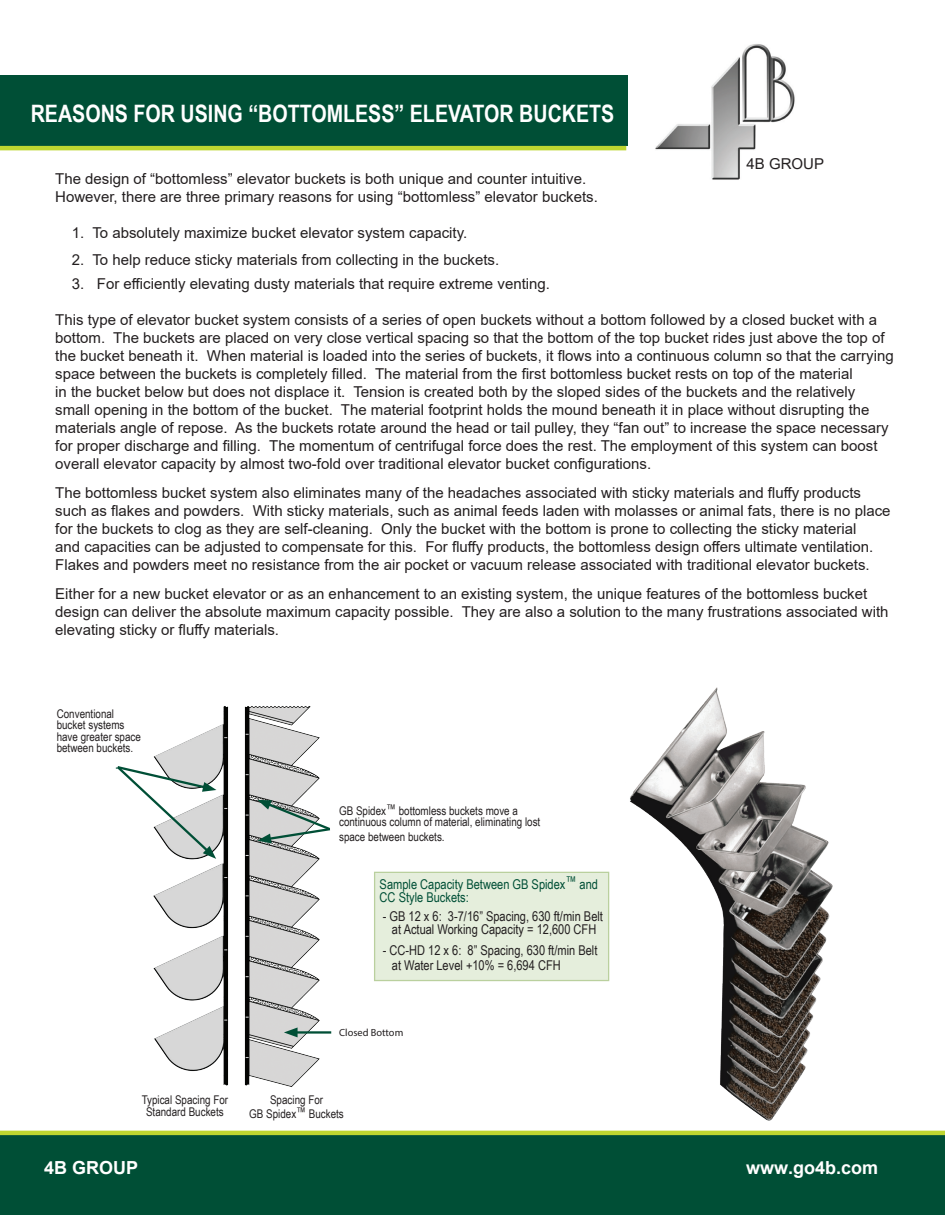
<style>
.page{position:relative;width:945px;height:1215px;background:#fff}
.page>*{position:absolute;margin:0;border:0;box-sizing:border-box;transform-origin:0 0}
.t1{font:700 24px "Arial Narrow";color:#fff}
.t2{font:700 18px "Arial";color:#fff}
.t3{font:15px/18px "Arial";color:#231f20}
.t4{font:13.5px "Arial Narrow";color:#231f20}
.t5{font:13.5px/12.9px "Arial Narrow";color:#004f36}
.t6{font:12px/11.6px "Arial Narrow";color:#231f20}
.t7{font:10.35px "Myriad Pro";color:#231f20}
.t8{font:7.2px "Myriad Pro";color:#004f36}
</style>
<div class="page">
<div style="left:0;top:76px;width:627px;height:70px;background:#004f36"></div>
<hr style="left:0;top:146px;width:626px;height:4px;background:#bed630">
<div style="left:0;top:1133px;width:945px;height:82px;background:#004f36"></div>
<hr style="left:0;top:1131px;width:945px;height:4px;background:#bed630">
<img style="left:655px;top:44px;width:140px;height:136px">
<img style="left:619px;top:687px;width:229px;height:444px">
<div style="left:374px;top:872px;width:235px;height:109px;background:#e5eedc;border:1px solid #bad09e"></div>
<img style="left:153px;top:706px;width:76px;height:380px">
<img style="left:244px;top:706px;width:76px;height:381px">
<hr style="left:293px;top:1031px;width:38px;height:3px;background:#004f36">
<svg style="left:284px;top:1027px;width:14px;height:10px"></svg>
<svg style="left:117px;top:764px;width:99px;height:95px"></svg>
<svg style="left:257px;top:800px;width:73px;height:43px"></svg>
<p class="t1" style="left:31px;top:96px;width:585px">REASONS FOR USING “BOTTOMLESS” ELEVATOR BUCKETS</p>
<p class="t3" style="left:747px;top:155px;width:79px">4B GROUP</p>
<p class="t3" style="left:55px;top:170px;width:533px">The design of “bottomless” elevator buckets is both unique and counter intuitive.</p>
<p class="t3" style="left:55px;top:188px;width:544px">However, there are three primary reasons for using “bottomless” elevator buckets.</p>
<p class="t3" style="left:72px;top:224px;width:397px">1. To absolutely maximize bucket elevator system capacity.</p>
<p class="t3" style="left:72px;top:251px;width:429px">2. To help reduce sticky materials from collecting in the buckets.</p>
<p class="t3" style="left:72px;top:275px;width:480px">3. For efficiently elevating dusty materials that require extreme venting.</p>
<p class="t3" style="left:55px;top:311px;width:840px">This type of elevator bucket system consists of a series of open buckets without a bottom followed by a closed bucket with a bottom. The buckets are placed on very close vertical spacing so that the bottom of the top bucket rides just above the top of the bucket beneath it. When material is loaded into the series of buckets, it flows into a continuous column so that the carrying space between the buckets is completely filled. The material from the first bottomless bucket rests on top of the material<br>in the bucket below but does not displace it. Tension is created both by the sloped sides of the buckets and the relatively small opening in the bottom of the bucket. The material footprint holds the mound beneath it in place without disrupting the materials angle of repose. As the buckets rotate around the head or tail pulley, they “fan out” to increase the space necessary for proper discharge and filling. The momentum of centrifugal force does the rest. The employment of this system can boost overall elevator capacity by almost two-fold over traditional elevator bucket configurations.</p>
<p class="t3" style="left:55px;top:483px;width:837px">The bottomless bucket system also eliminates many of the headaches associated with sticky materials and fluffy products such as flakes and powders. With sticky materials, such as animal feeds laden with molasses or animal fats, there is no place for the buckets to clog as they are self-cleaning. Only the bucket with the bottom is prone to collecting the sticky material<br>and capacities can be adjusted to compensate for this. For fluffy products, the bottomless design offers ultimate ventilation.<br>Flakes and powders meet no resistance from the air pocket or vacuum release associated with traditional elevator buckets.</p>
<p class="t3" style="left:55px;top:584px;width:835px">Either for a new bucket elevator or as an enhancement to an existing system, the unique features of the bottomless bucket design can deliver the absolute maximum capacity possible. They are also a solution to the many frustrations associated with elevating sticky or fluffy materials.</p>
<p class="t6" style="left:57px;top:707px;width:86px">Conventional bucket systems have greater space between buckets.</p>
<p class="t8" style="left:116px;top:763px;width:4px">•</p>
<p class="t6" style="left:339px;top:804px;width:203px">GB Spidex™ bottomless buckets move a continuous column of material, eliminating lost</p>
<p class="t6" style="left:339px;top:831px;width:107px">space between buckets.</p>
<p class="t5" style="left:380px;top:877px;width:220px">Sample Capacity Between GB Spidex™ and<br>CC Style Buckets:</p>
<p class="t4" style="left:383px;top:906px;width:222px">- GB 12 x 6: 3-7/16” Spacing, 630 ft/min Belt</p>
<p class="t4" style="left:392px;top:919px;width:206px">at Actual Working Capacity = 12,600 CFH</p>
<p class="t4" style="left:383px;top:941px;width:216px">- CC-HD 12 x 6: 8” Spacing, 630 ft/min Belt</p>
<p class="t4" style="left:392px;top:956px;width:170px">at Water Level +10% = 6,694 CFH</p>
<p class="t7" style="left:339px;top:1026px;width:66px">Closed Bottom</p>
<p class="t6" style="left:142px;top:1094px;width:88px">Typical Spacing For</p>
<p class="t6" style="left:146px;top:1105px;width:79px">Standard Buckets</p>
<p class="t6" style="left:270px;top:1094px;width:55px">Spacing For</p>
<p class="t6" style="left:249px;top:1107px;width:96px">GB Spidex™ Buckets</p>
<p class="t2" style="left:44px;top:1155px;width:96px">4B GROUP</p>
<p class="t2" style="left:746px;top:1155px;width:134px">www.go4b.com</p>
</div>
